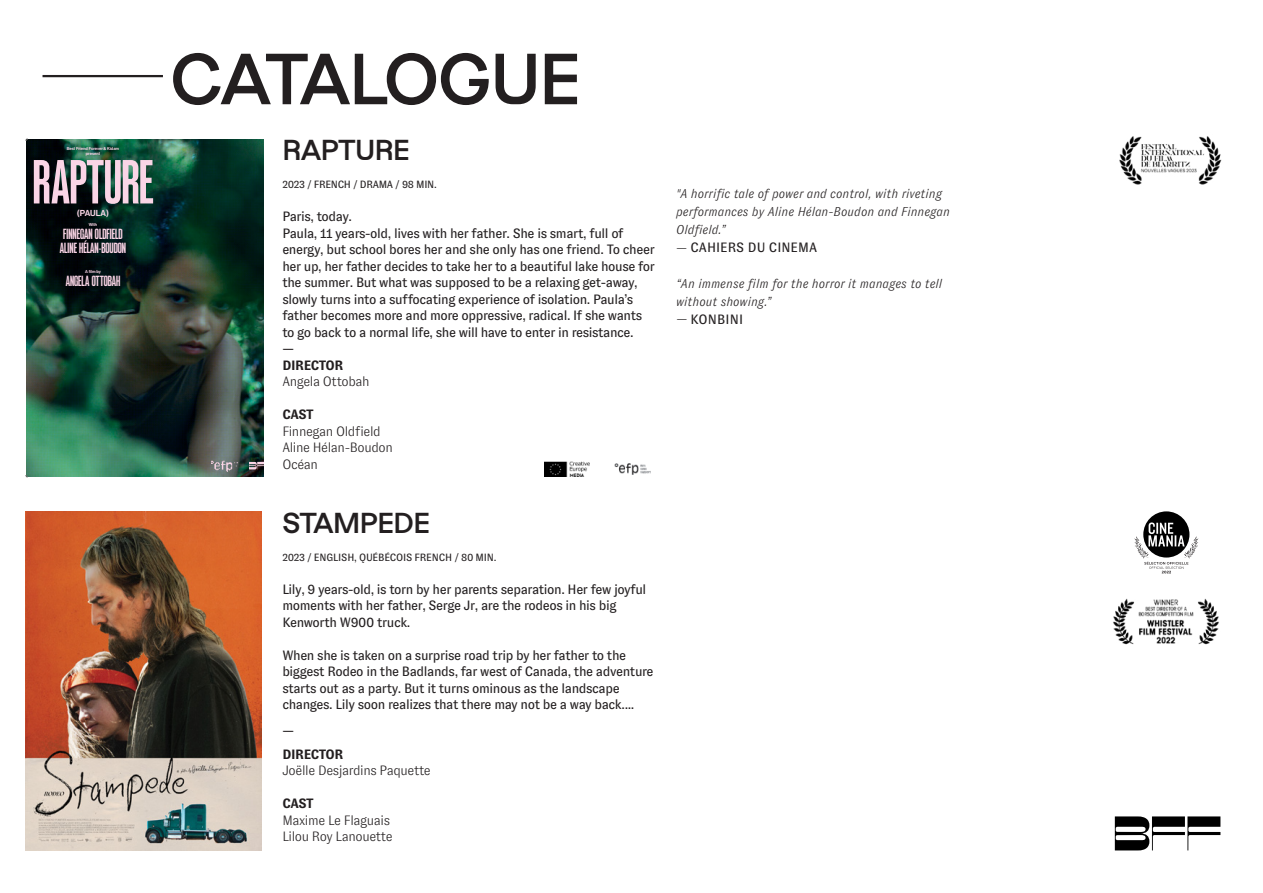
<style>
.page{position:relative;width:1263px;height:893px;background:#fff}
.page>*{position:absolute;margin:0;border:0;box-sizing:border-box;transform-origin:0 0}
.t1{font:600 67.5px "Dazzed";letter-spacing:-.04em;color:#231f20}
.t2{font:900 57.15px "Arges";color:#fad5e6}
.t3{font:600 27px "Dazzed";letter-spacing:-.025em;color:#231f20}
.t4{font:13.5px/16.5px "GT Zirkon";letter-spacing:-.03em;color:#231f20}
.t5{font:300 13.5px/16.5px "GT Zirkon";letter-spacing:-.03em;color:#231f20}
.t6{font:900 13.5px/13.5px "Arges";color:#fad5e6}
.t7{font:700 13.5px "GT Zirkon";letter-spacing:-.035em;color:#231f20}
.t8{font:13.5px "GT Zirkon";color:#231f20}
.t9{font:13.5px "GT Zirkon";letter-spacing:.01em;color:#231f20}
.t10{font:italic 300 12.75px/18px "GT Zirkon";color:#231f20}
.t11{font:10.5px "GT Zirkon";letter-spacing:-.025em;color:#231f20}
.t12{font:8.55px "Neue Haas Display Mediu";letter-spacing:-.01em;color:#fad5e6}
.t13{font:4.2px/4.9px "Neue Haas Display Mediu";color:#fad5e6;text-align:center}
.s1{font-weight:300;font-style:italic;font-size:12.75px}
</style>
<div class="page">
<hr style="left:43px;top:75px;width:120px;height:2px;background:#231f20">
<svg style="left:1115px;top:816px;width:105px;height:34px"></svg>
<img style="left:26px;top:511px;width:235px;height:339px">
<svg style="left:1134px;top:511px;width:64px;height:62px"></svg>
<img style="left:1113px;top:598px;width:106px;height:47px">
<img style="left:26px;top:139px;width:237px;height:337px">
<svg style="left:249px;top:462px;width:14px;height:7px"></svg>
<img style="left:211px;top:461px;width:32px;height:10px">
<img style="left:1119px;top:136px;width:103px;height:49px">
<img style="left:614px;top:463px;width:37px;height:12px">
<img style="left:544px;top:461px;width:46px;height:16px">
<p class="t13" style="left:67px;top:146px;width:54px">Best Friend Forever &amp; Kidam present</p>
<h2 class="t2" style="left:33px;top:148px;width:122px">RAPTURE</h2>
<p class="t12" style="left:77px;top:208px;width:34px">(PAULA)</p>
<p class="t13" style="left:89px;top:222px;width:10px">With</p>
<p class="t6" style="left:60px;top:227px;width:68px">FINNEGAN OLDFIELD<br>ALINE HÉLAN-BOUDON</p>
<p class="t13" style="left:85px;top:269px;width:17px">A film by</p>
<p class="t6" style="left:66px;top:274px;width:56px">ANGELA OTTOBAH</p>
<h1 class="t1" style="left:170px;top:24px;width:413px">CATALOGUE</h1>
<h3 class="t3" style="left:282px;top:128px;width:129px">RAPTURE</h3>
<p class="t11" style="left:282px;top:179px;width:156px">2023 / FRENCH / DRAMA / 98 MIN.</p>
<p class="t4" style="left:282px;top:208px;width:374px">Paris, today.<br>Paula, 11 years-old, lives with her father. She is smart, full of energy, but school bores her and she only has one friend. To cheer her up, her father decides to take her to a beautiful lake house for the summer. But what was supposed to be a relaxing get-away, slowly turns into a suffocating experience of isolation. Paula’s father becomes more and more oppressive, radical. If she wants to go back to a normal life, she will have to enter in resistance.<br>—</p>
<p class="t7" style="left:282px;top:358px;width:63px">DIRECTOR</p>
<p class="t5" style="left:282px;top:373px;width:89px">Angela Ottobah</p>
<p class="t7" style="left:282px;top:407px;width:33px">CAST</p>
<p class="t5" style="left:282px;top:423px;width:112px">Finnegan Oldfield<br>Aline Hélan-Boudon<br>Océan</p>
<h3 class="t3" style="left:282px;top:501px;width:149px">STAMPEDE</h3>
<p class="t11" style="left:282px;top:552px;width:216px">2023 / ENGLISH, QUÉBÉCOIS FRENCH / 80 MIN.</p>
<p class="t4" style="left:282px;top:581px;width:365px">Lily, 9 years-old, is torn by her parents separation. Her few joyful moments with her father, Serge Jr, are the rodeos in his big<br>Kenworth W900 truck.</p>
<p class="t4" style="left:282px;top:647px;width:373px">When she is taken on a surprise road trip by her father to the biggest Rodeo in the Badlands, far west of Canada, the adventure starts out as a party. But it turns ominous as the landscape changes. Lily soon realizes that there may not be a way back....</p>
<p class="t4" style="left:282px;top:722px;width:13px">—</p>
<p class="t7" style="left:282px;top:747px;width:63px">DIRECTOR</p>
<p class="t5" style="left:282px;top:763px;width:150px">Joëlle Desjardins Paquette</p>
<p class="t7" style="left:282px;top:796px;width:33px">CAST</p>
<p class="t5" style="left:282px;top:812px;width:112px">Maxime Le Flaguais<br>Lilou Roy Lanouette</p>
<p class="t10" style="left:676px;top:185px;width:275px">"A horrific tale of power and control, with riveting performances by Aline Hélan-Boudon and Finnegan<br>Oldfield.”</p>
<p class="t8" style="left:676px;top:240px;width:142px"><span class="s1">—</span> CAHIERS DU CINEMA</p>
<p class="t10" style="left:676px;top:275px;width:268px">“An immense film for the horror it manages to tell without showing.”</p>
<p class="t9" style="left:676px;top:312px;width:69px"><span class="s1">—</span> KONBINI</p>
</div>
